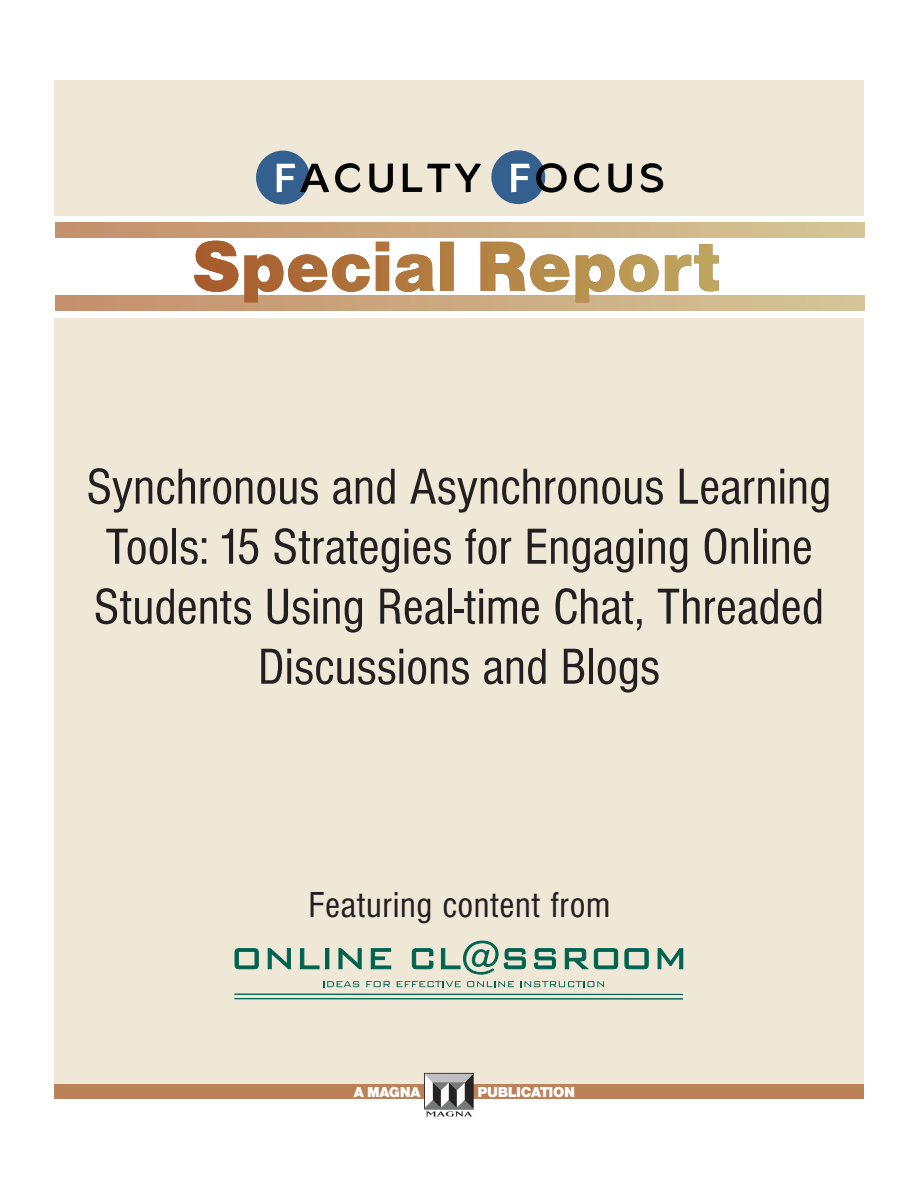
<style>
.page{position:relative;width:918px;height:1188px;background:#fff}
.page>*{position:absolute;margin:0;border:0;box-sizing:border-box;transform-origin:0 0}
.t1{font:condensed 52.5px/60px "Nimbus San D";color:#231f20;text-align:center}
.t2{font:condensed 37.5px "Nimbus San D";letter-spacing:.015em;color:#231f20}
.t3{font:15px "Nimbus San D Blac";letter-spacing:-.025em;color:#fff}
</style>
<div class="page">
<div style="left:54px;top:80px;width:810px;height:1015px;background:#efe8d6"></div>
<div style="left:54px;top:216px;width:810px;height:101px;background:#fff"></div>
<div style="left:54px;top:1084px;width:810px;height:15px;background:#bd815a"></div>
<div style="left:424px;top:1073px;width:50px;height:36px;border:1px solid #231f20"></div>
<svg style="left:425px;top:1074px;width:48px;height:43px"></svg>
<svg style="left:56px;top:223px;width:808px;height:15px"></svg>
<svg style="left:56px;top:296px;width:808px;height:14px"></svg>
<svg style="left:194px;top:241px;width:525px;height:61px"></svg>
<div style="left:256px;top:151px;width:54px;height:53px;background:#34608f;border-radius:50%"></div>
<div style="left:491px;top:150px;width:54px;height:54px;background:#34608f;border-radius:50%"></div>
<svg style="left:277px;top:164px;width:52px;height:28px"></svg>
<svg style="left:335px;top:163px;width:25px;height:30px"></svg>
<svg style="left:369px;top:163px;width:24px;height:30px"></svg>
<svg style="left:403px;top:163px;width:78px;height:29px"></svg>
<svg style="left:511px;top:164px;width:19px;height:28px"></svg>
<svg style="left:536px;top:163px;width:31px;height:30px"></svg>
<svg style="left:574px;top:163px;width:25px;height:30px"></svg>
<svg style="left:608px;top:163px;width:24px;height:30px"></svg>
<svg style="left:641px;top:163px;width:22px;height:30px"></svg>
<svg style="left:234px;top:948px;width:25px;height:22px"></svg>
<svg style="left:267px;top:948px;width:24px;height:22px"></svg>
<svg style="left:300px;top:948px;width:20px;height:22px"></svg>
<div style="left:325px;top:948px;width:4px;height:21px;border:1px solid #006350"></div>
<svg style="left:338px;top:948px;width:24px;height:22px"></svg>
<svg style="left:370px;top:948px;width:22px;height:22px"></svg>
<svg style="left:411px;top:948px;width:23px;height:22px"></svg>
<svg style="left:440px;top:940px;width:86px;height:35px"></svg>
<svg style="left:533px;top:948px;width:23px;height:22px"></svg>
<svg style="left:564px;top:948px;width:85px;height:22px"></svg>
<svg style="left:657px;top:948px;width:27px;height:22px"></svg>
<svg style="left:323px;top:981px;width:36px;height:6px"></svg>
<svg style="left:366px;top:981px;width:24px;height:6px"></svg>
<svg style="left:397px;top:981px;width:64px;height:6px"></svg>
<svg style="left:467px;top:981px;width:47px;height:6px"></svg>
<svg style="left:521px;top:981px;width:83px;height:6px"></svg>
<hr style="left:234px;top:994px;width:449px;height:1px;background:#006350">
<hr style="left:235px;top:998px;width:448px;height:1px;background:#006350">
<p class="t1" style="left:87px;top:456px;width:746px">Synchronous and Asynchronous Learning Tools: 15 Strategies for Engaging Online Students Using Real-time Chat, Threaded Discussions and Blogs</p>
<p class="t2" style="left:309px;top:882px;width:303px">Featuring content from</p>
<p class="t3" style="left:354px;top:1083px;width:68px">A MAGNA</p>
<p class="t3" style="left:478px;top:1083px;width:99px">PUBLICATION</p>
</div>
